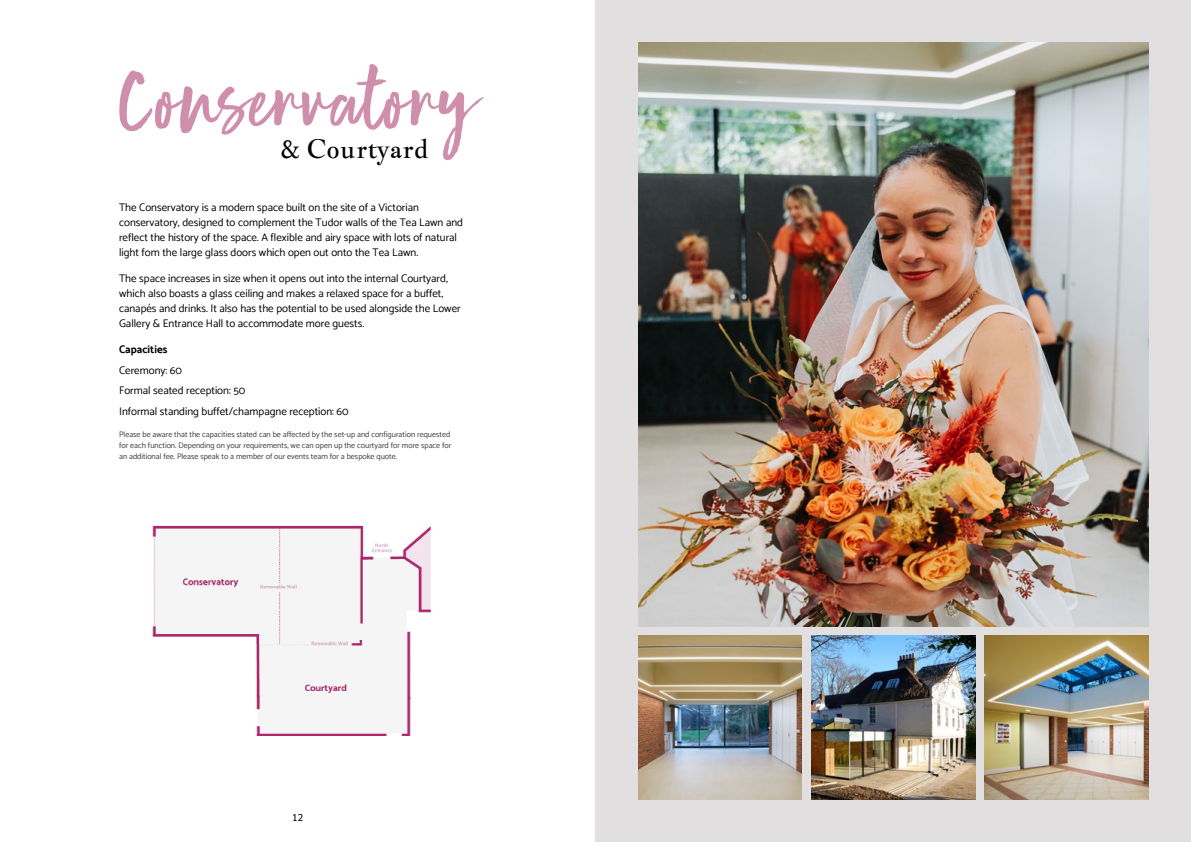
<style>
.page{position:relative;width:1191px;height:842px;background:#fff}
.page>*{position:absolute;margin:0;border:0;box-sizing:border-box;transform-origin:0 0}
.t1{font:85px "Human Nature";color:#d08ead}
.t2{font:26px "Jacques Francois";color:#000}
.t3{font:11px/15px "Catamaran";color:#000}
.t4{font:700 11px "Catamaran";color:#000}
.t5{font:10px "Sarabun";color:#000}
.t6{font:8px/11px "Catamaran";color:#3c3c3b}
</style>
<div class="page">
<div style="left:595px;top:0;width:596px;height:842px;background:#e1dfdf"></div>
<img style="left:638px;top:43px;width:510px;height:584px">
<img style="left:152px;top:525px;width:279px;height:211px">
<img style="left:984px;top:635px;width:164px;height:164px">
<img style="left:811px;top:635px;width:164px;height:164px">
<img style="left:638px;top:636px;width:164px;height:163px">
<h1 class="t1" style="left:116px;top:62px;width:365px">Conservatory</h1>
<h2 class="t2" style="left:280px;top:132px;width:150px">&amp; Courtyard</h2>
<p class="t3" style="left:119px;top:199px;width:345px">The Conservatory is a modern space built on the site of a Victorian conservatory, designed to complement the Tudor walls of the Tea Lawn and reflect the history of the space. A flexible and airy space with lots of natural light fom the large glass doors which open out onto the Tea Lawn.</p>
<p class="t3" style="left:119px;top:271px;width:343px">The space increases in size when it opens out into the internal Courtyard, which also boasts a glass ceiling and makes a relaxed space for a buffet, canapés and drinks. It also has the potential to be used alongside the Lower Gallery &amp; Entrance Hall to accommodate more guests.</p>
<p class="t4" style="left:119px;top:343px;width:50px">Capacities</p>
<p class="t3" style="left:119px;top:360px;width:231px;line-height:20.3px">Ceremony: 60<br>Formal seated reception: 50<br>Informal standing buffet/champagne reception: 60</p>
<p class="t6" style="left:119px;top:429px;width:334px">Please be aware that the capacities stated can be affected by the set-up and configuration requested for each function. Depending on your requirements, we can open up the courtyard for more space for an additional fee. Please speak to a member of our events team for a bespoke quote.</p>
<p class="t5" style="left:292px;top:812px;width:12px">12</p>
</div>
